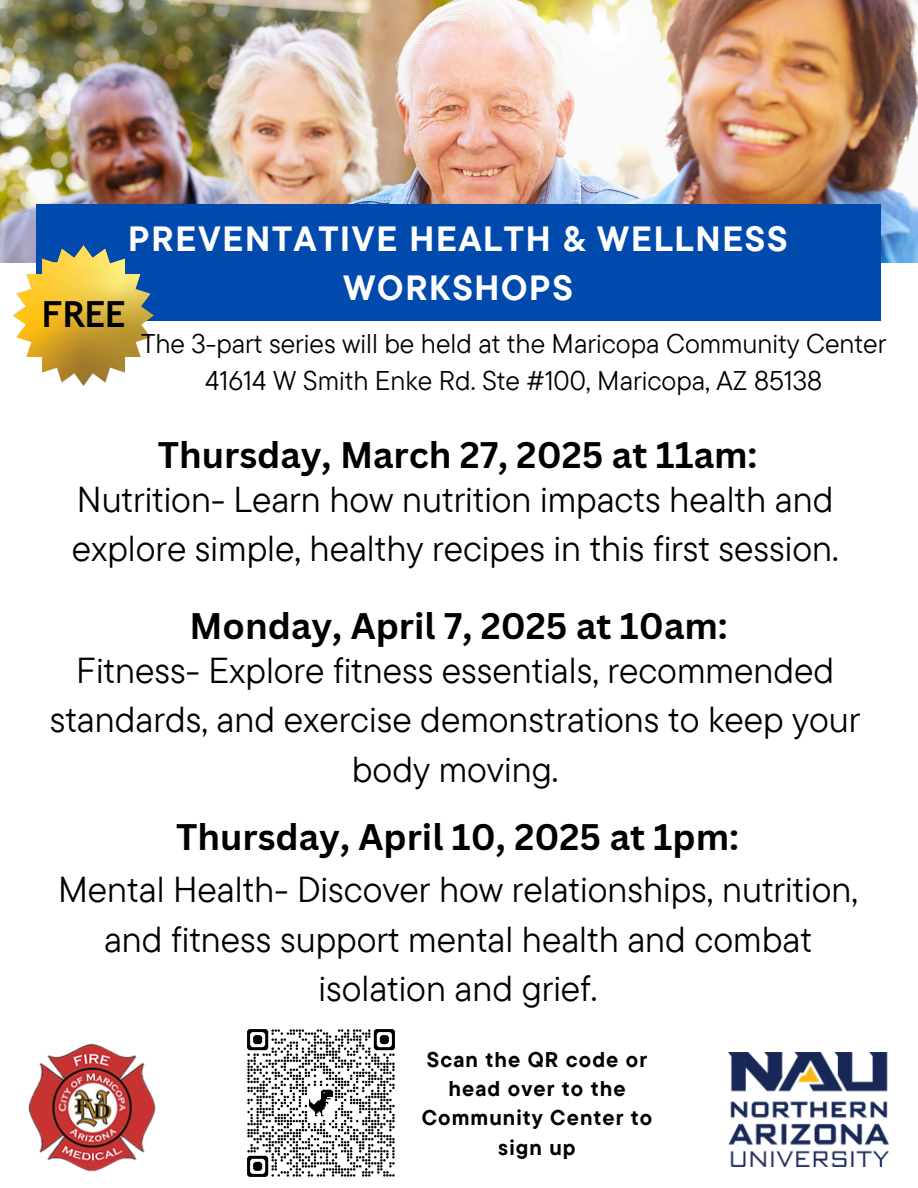
<style>
.page{position:relative;width:918px;height:1188px;background:#fff}
.page>*{position:absolute;margin:0;border:0;box-sizing:border-box;transform-origin:0 0}
.t1{font:36px/49.5px "TT Commons Pro";color:#000;text-align:center}
.t2{font:700 36px "Canva Sans";color:#000}
.t3{font:700 36px "Trebuchet MS";color:#000}
.t4{font:700 34.95px/48.3px "TT Commons Pro";letter-spacing:.05em;color:#fff;text-align:center}
.t5{font:27px/37.2px "TT Commons Pro";color:#000;text-align:center}
.t6{font:700 21.3px/29.2px "TT Commons Pro";letter-spacing:.05em;color:#000;text-align:center}
</style>
<div class="page">
<img style="left:0;top:0;width:918px;height:262px">
<div style="left:36px;top:204px;width:844px;height:117px;background:#004aad"></div>
<img style="left:28px;top:1043px;width:128px;height:129px">
<img style="left:729px;top:1053px;width:159px;height:113px">
<img style="left:247px;top:1029px;width:148px;height:148px">
<img style="left:13px;top:245px;width:141px;height:141px">
<p class="t4" style="left:128px;top:214px;width:661px">PREVENTATIVE HEALTH &amp; WELLNESS<br>WORKSHOPS</p>
<h3 class="t3" style="left:42px;top:293px;width:85px">FREE</h3>
<h2 class="t5" style="left:141px;top:324px;width:747px">The 3-part series will be held at the Maricopa Community Center<br>41614 W Smith Enke Rd. Ste #100, Maricopa, AZ 85138</h2>
<h1 class="t2" style="left:158px;top:430px;width:601px">Thursday, March 27, 2025 at 11am:</h1>
<h4 class="t1" style="left:72px;top:473px;width:768px;text-align:left">Nutrition- Learn how nutrition impacts health and explore simple, healthy recipes in this first session.</h4>
<p class="t2" style="left:189px;top:601px;width:540px">Monday, April 7, 2025 at 10am:</p>
<h2 class="t1" style="left:50px;top:645px;width:812px">Fitness- Explore fitness essentials, recommended standards, and exercise demonstrations to keep your body moving.</h2>
<h1 class="t2" style="left:176px;top:811px;width:565px">Thursday, April 10, 2025 at 1pm:</h1>
<h3 class="t1" style="left:58px;top:864px;width:801px">Mental Health- Discover how relationships, nutrition, and fitness support mental health and combat isolation and grief.</h3>
<h2 class="t6" style="left:422px;top:1044px;width:232px">Scan the QR code or head over to the<br>Community Center to sign up</h2>
</div>
